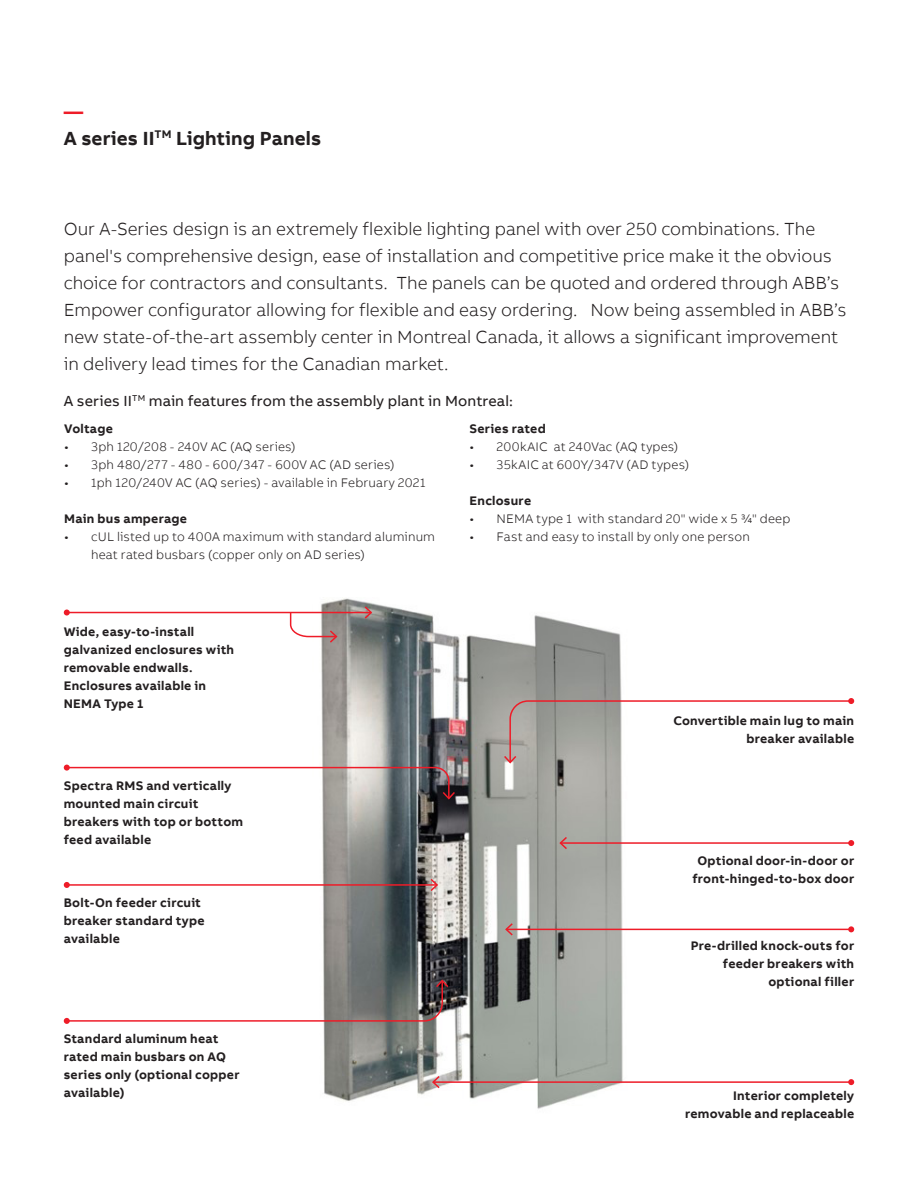
<style>
.page{position:relative;width:918px;height:1188px;background:#fff}
.page>*{position:absolute;margin:0;border:0;box-sizing:border-box;transform-origin:0 0}
.Headline_S_13pt_18pt{font:700 19.5px "AB Bvoice";letter-spacing:.005em;color:#231f20}
.Headline_S_13pt_18pt-2{font:700 19.5px "AB Bvoice";color:#ee1c28}
.Copytext_8_5pt_12pt{font:300 18px/27px "AB Bvoice";letter-spacing:-.005em;color:#231f20}
.Copytext_8_5pt_12pt-2{font:15px "AB Bvoice";letter-spacing:.005em;color:#231f20}
.Infographic_Descript{font:700 12.75px/18px "AB Bvoice";letter-spacing:.02em;color:#231f20}
.t1{font:300 12.75px/18px "AB Bvoice";letter-spacing:.015em;color:#231f20}
.Paragraph_Title_8_5p{font:700 12.75px "AB Bvoice";letter-spacing:.02em;color:#231f20}
</style>
<div class="page">
<img style="left:321px;top:598px;width:321px;height:511px">
<hr style="left:506px;top:929px;width:345px;height:1px;background:#ee1c28">
<svg style="left:848px;top:926px;width:6px;height:6px"></svg>
<svg style="left:504px;top:922px;width:10px;height:15px"></svg>
<hr style="left:67px;top:884px;width:370px;height:2px;background:#ee1c28">
<svg style="left:64px;top:882px;width:6px;height:6px"></svg>
<svg style="left:429px;top:877px;width:10px;height:16px"></svg>
<hr style="left:67px;top:612px;width:304px;height:1px;background:#ee1c28">
<svg style="left:64px;top:610px;width:6px;height:6px"></svg>
<svg style="left:363px;top:605px;width:10px;height:15px"></svg>
<svg style="left:289px;top:611px;width:50px;height:33px"></svg>
<svg style="left:64px;top:765px;width:393px;height:36px"></svg>
<svg style="left:64px;top:978px;width:386px;height:46px"></svg>
<svg style="left:503px;top:698px;width:351px;height:67px"></svg>
<hr style="left:433px;top:1081px;width:418px;height:2px;background:#ee1c28">
<svg style="left:848px;top:1079px;width:6px;height:6px"></svg>
<svg style="left:431px;top:1074px;width:10px;height:16px"></svg>
<hr style="left:560px;top:842px;width:291px;height:2px;background:#ee1c28">
<svg style="left:848px;top:840px;width:6px;height:6px"></svg>
<svg style="left:558px;top:835px;width:11px;height:16px"></svg>
<p class="Headline_S_13pt_18pt-2" style="left:64px;top:99px;width:21px">—</p>
<p class="Headline_S_13pt_18pt" style="left:64px;top:126px;width:259px">A series II<sup>TM</sup> Lighting Panels</p>
<p class="Copytext_8_5pt_12pt" style="left:64px;top:215px;width:784px">Our A-Series design is an extremely flexible lighting panel with over 250 combinations. The panel's comprehensive design, ease of installation and competitive price make it the obvious choice for contractors and consultants. The panels can be quoted and ordered through ABB’s Empower configurator allowing for flexible and easy ordering. Now being assembled in ABB’s new state-of-the-art assembly center in Montreal Canada, it allows a significant improvement in delivery lead times for the Canadian market.</p>
<p class="Copytext_8_5pt_12pt-2" style="left:64px;top:392px;width:451px">A series II<sup>TM</sup> main features from the assembly plant in Montreal:</p>
<p class="Paragraph_Title_8_5p" style="left:64px;top:420px;width:50px">Voltage</p>
<p class="t1" style="left:64px;top:437px;width:233px">• 3ph 120/208 - 240V AC (AQ series)</p>
<p class="t1" style="left:64px;top:455px;width:332px">• 3ph 480/277 - 480 - 600/347 - 600V AC (AD series)</p>
<p class="t1" style="left:64px;top:473px;width:363px">• 1ph 120/240V AC (AQ series) - available in February 2021</p>
<p class="Paragraph_Title_8_5p" style="left:64px;top:510px;width:124px">Main bus amperage</p>
<p class="t1" style="left:91px;top:527px;width:345px;text-indent:-27px">• cUL listed up to 400A maximum with standard aluminum heat rated busbars (copper only on AD series)</p>
<p class="Paragraph_Title_8_5p" style="left:470px;top:420px;width:78px">Series rated</p>
<p class="t1" style="left:470px;top:437px;width:210px">• 200kAIC at 240Vac (AQ types)</p>
<p class="t1" style="left:470px;top:455px;width:221px">• 35kAIC at 600Y/347V (AD types)</p>
<p class="Paragraph_Title_8_5p" style="left:470px;top:492px;width:63px">Enclosure</p>
<p class="t1" style="left:470px;top:509px;width:322px">• NEMA type 1 with standard 20" wide x 5 ¾" deep</p>
<p class="t1" style="left:470px;top:527px;width:282px">• Fast and easy to install by only one person</p>
<p class="Infographic_Descript" style="left:64px;top:622px;width:172px">Wide, easy-to-install galvanized enclosures with removable endwalls.<br>Enclosures available in<br>NEMA Type 1</p>
<p class="Infographic_Descript" style="left:64px;top:776px;width:181px">Spectra RMS and vertically mounted main circuit breakers with top or bottom feed available</p>
<p class="Infographic_Descript" style="left:64px;top:893px;width:142px">Bolt-On feeder circuit breaker standard type available</p>
<p class="Infographic_Descript" style="left:64px;top:1030px;width:177px">Standard aluminum heat rated main busbars on AQ series only (optional copper available)</p>
<p class="Infographic_Descript" style="left:673px;top:711px;width:182px;text-align:right">Convertible main lug to main breaker available</p>
<p class="Infographic_Descript" style="left:692px;top:852px;width:163px;text-align:center">Optional door-in-door or front-hinged-to-box door</p>
<p class="Infographic_Descript" style="left:691px;top:937px;width:165px;text-align:right">Pre-drilled knock-outs for feeder breakers with optional filler</p>
<p class="Infographic_Descript" style="left:733px;top:1087px;width:123px">Interior completely</p>
<p class="Infographic_Descript" style="left:685px;top:1105px;width:171px">removable and replaceable</p>
</div>
